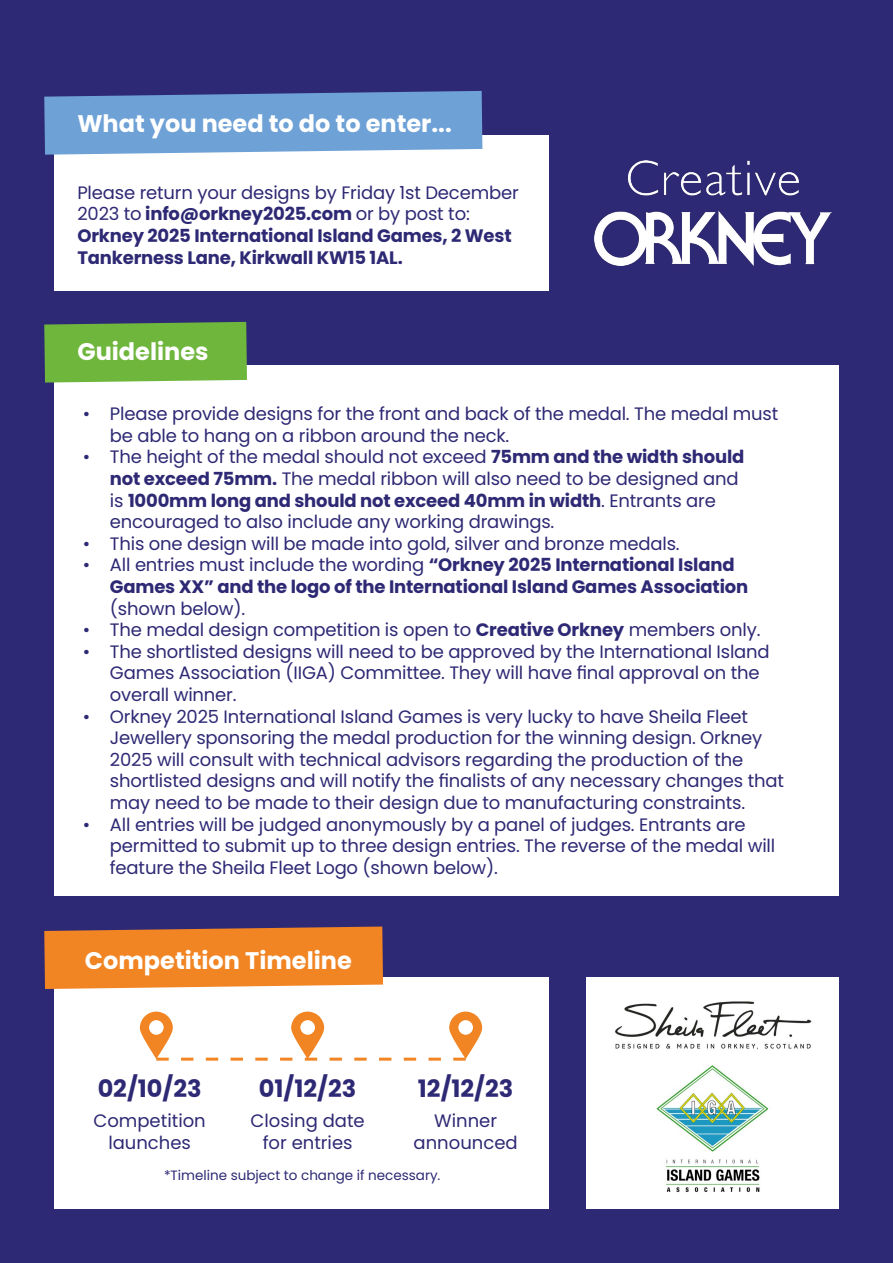
<style>
.page{position:relative;width:893px;height:1263px;background:#2e2974}
.page>*{position:absolute;margin:0;border:0;box-sizing:border-box;transform-origin:0 0}
.t1{font:700 24px "Poppins";color:#fff}
.t2{font:700 24px "Poppins";color:#2e2974}
.t3{font:18px/21.6px "Poppins";letter-spacing:-.01em;color:#2e2974}
.t4{font:700 18px/21.6px "Poppins";letter-spacing:-.01em;color:#2e2974}
.t5{font:13.5px "Poppins";color:#2e2974}
.s1{font-weight:400}
.s2{font-weight:700}
</style>
<div class="page">
<div style="left:54px;top:135px;width:495px;height:156px;background:#fff"></div>
<div style="left:54px;top:365px;width:785px;height:530px;background:#fff"></div>
<svg style="left:44px;top:91px;width:438px;height:64px;background:#72a0d3"></svg>
<svg style="left:44px;top:322px;width:203px;height:61px;background:#71b443"></svg>
<div style="left:54px;top:977px;width:495px;height:232px;background:#fff"></div>
<div style="left:587px;top:977px;width:252px;height:232px;background:#fff"></div>
<svg style="left:44px;top:926px;width:339px;height:63px;background:#e8842e"></svg>
<svg style="left:140px;top:1011px;width:342px;height:50px"></svg>
<img style="left:656px;top:1065px;width:113px;height:127px">
<img style="left:615px;top:1001px;width:197px;height:49px">
<img style="left:595px;top:160px;width:236px;height:105px">
<h1 class="t1" style="left:77px;top:109px;width:376px">What you need to do to enter...</h1>
<p class="t4" style="left:77px;top:182px;width:443px"><span class="s1">Please return your designs by Friday 1st December 2023 to</span> info@orkney2025.com <span class="s1">or by post to:<br></span>Orkney 2025 International Island Games, 2 West Tankerness Lane, Kirkwall KW15 1AL.</p>
<h1 class="t1" style="left:77px;top:337px;width:133px">Guidelines</h1>
<p class="t3" style="left:110px;top:403px;width:670px;text-indent:-27px">• Please provide designs for the front and back of the medal. The medal must be able to hang on a ribbon around the neck.</p>
<p class="t3" style="left:110px;top:446px;width:636px;text-indent:-27px">• The height of the medal should not exceed <span class="s2">75mm and the width should not exceed 75mm.</span> The medal ribbon will also need to be designed and is <span class="s2">1000mm long and should not exceed 40mm in width</span>. Entrants are encouraged to also include any working drawings.</p>
<p class="t3" style="left:83px;top:533px;width:598px">• This one design will be made into gold, silver and bronze medals.</p>
<p class="t4" style="left:110px;top:554px;width:640px;text-indent:-27px"><span class="s1">• All entries must include the wording</span> “Orkney 2025 International Island<br>Games XX” and the logo of the International Island Games Association</p>
<p class="t3" style="left:110px;top:597px;width:137px">(shown below).</p>
<p class="t3" style="left:83px;top:619px;width:679px">• The medal design competition is open to <span class="s2">Creative Orkney</span> members only.</p>
<p class="t3" style="left:110px;top:641px;width:661px;text-indent:-27px">• The shortlisted designs will need to be approved by the International Island<br>Games Association (IIGA) Committee. They will have final approval on the overall winner.</p>
<p class="t3" style="left:110px;top:705px;width:675px;text-indent:-27px">• Orkney 2025 International Island Games is very lucky to have Sheila Fleet Jewellery sponsoring the medal production for the winning design. Orkney 2025 will consult with technical advisors regarding the production of the shortlisted designs and will notify the finalists of any necessary changes that may need to be made to their design due to manufacturing constraints.</p>
<p class="t3" style="left:110px;top:813px;width:667px;text-indent:-27px">• All entries will be judged anonymously by a panel of judges. Entrants are permitted to submit up to three design entries. The reverse of the medal will feature the Sheila Fleet Logo (shown below).</p>
<h1 class="t1" style="left:85px;top:947px;width:268px">Competition Timeline</h1>
<h1 class="t2" style="left:98px;top:1075px;width:105px">02/10/23</h1>
<h1 class="t2" style="left:259px;top:1075px;width:99px">01/12/23</h1>
<h1 class="t2" style="left:418px;top:1075px;width:97px">12/12/23</h1>
<p class="t3" style="left:94px;top:1110px;width:114px;text-align:center">Competition launches</p>
<p class="t5" style="left:164px;top:1168px;width:278px">*Timeline subject to change if necessary.</p>
<p class="t3" style="left:251px;top:1110px;width:116px;text-align:center">Closing date for entries</p>
<p class="t3" style="left:414px;top:1110px;width:106px;text-align:center">Winner announced</p>
</div>
